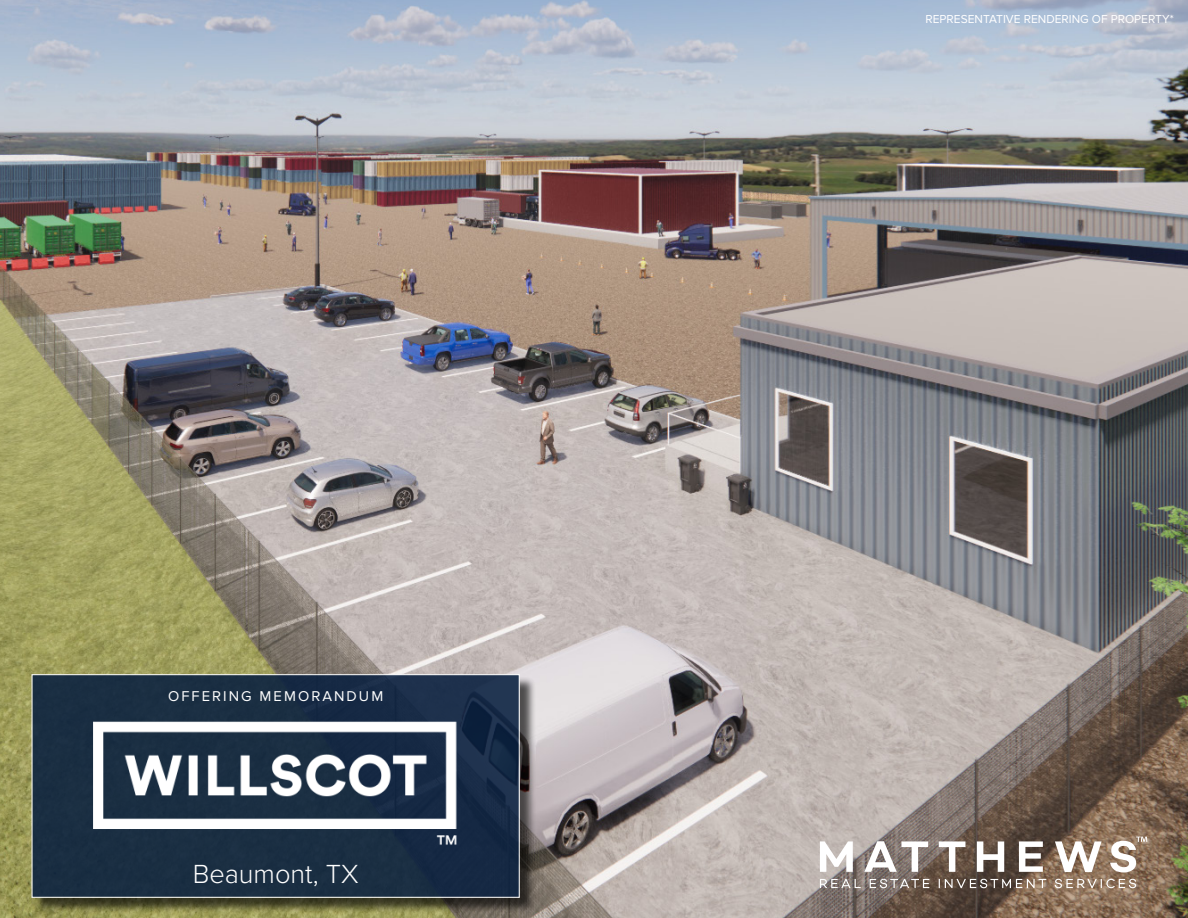
<style>
.page{position:relative;width:1188px;height:918px;background:#fff}
.page>*{position:absolute;margin:0;border:0;box-sizing:border-box;transform-origin:0 0}
.t1{font:300 27.15px "Proxima Nova";color:#fff}
.t2{font:14.7px "Proxima Nova";letter-spacing:.14em;color:#fff}
.t3{font:12px "Proxima Nova";color:#fff}
</style>
<div class="page">
<img style="left:0;top:0;width:1188px;height:918px">
<svg style="left:820px;top:837px;width:327px;height:36px"></svg>
<svg style="left:820px;top:879px;width:316px;height:9px;background:#97897e"></svg>
<div style="left:33px;top:676px;width:503px;height:238px;background:#000;opacity:.75"></div>
<div style="left:31px;top:674px;width:489px;height:224px;background:linear-gradient(to right,#1c3042,#182b46);border:1px solid #fff"></div>
<img style="left:94px;top:716px;width:369px;height:130px">
<p class="t2" style="left:168px;top:688px;width:217px">OFFERING MEMORANDUM</p>
<h1 class="t1" style="left:193px;top:858px;width:167px">Beaumont, TX</h1>
<p class="t3" style="left:925px;top:12px;width:250px">REPRESENTATIVE RENDERING OF PROPERTY*</p>
</div>
